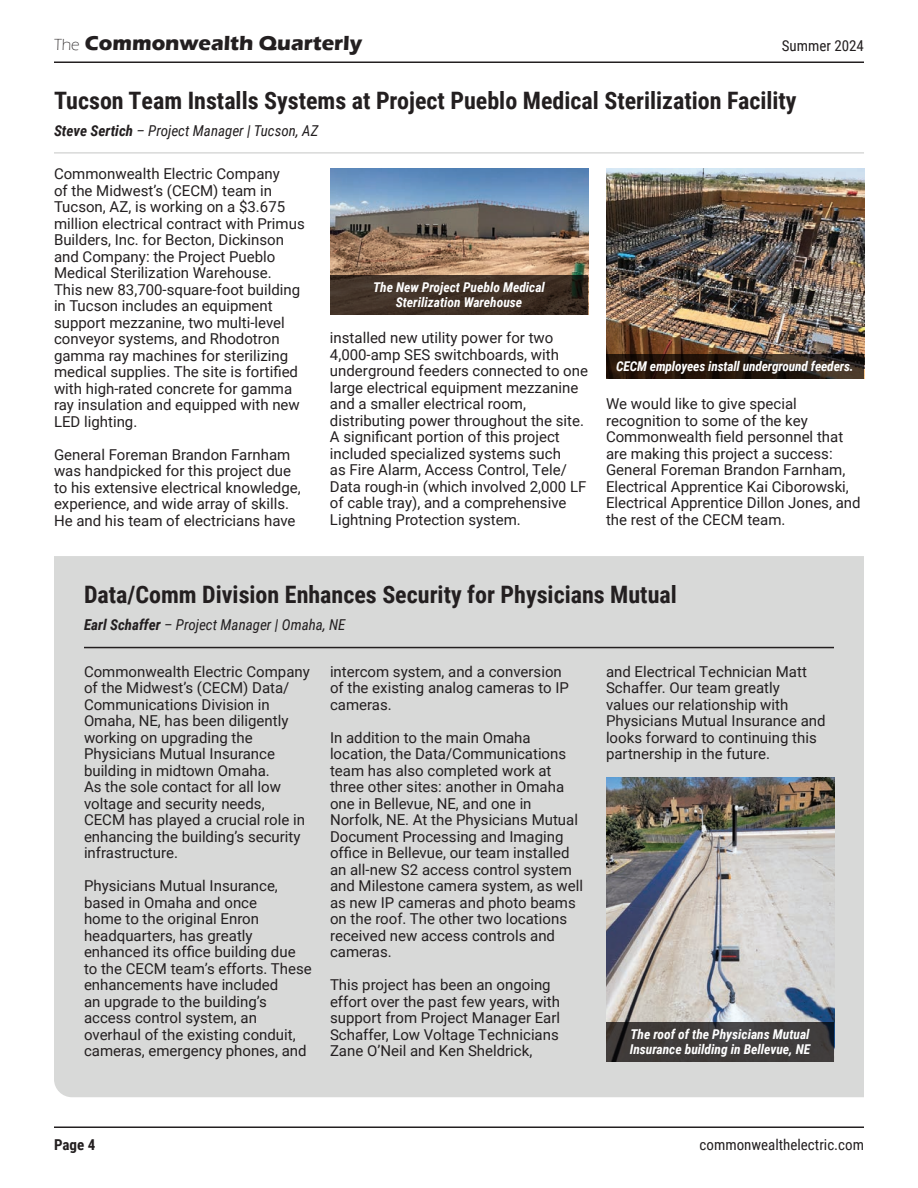
<style>
.page{position:relative;width:918px;height:1188px;background:#fff}
.page>*{position:absolute;margin:0;border:0;box-sizing:border-box;transform-origin:0 0}
.t1{font:700 24px "Roboto Condensed";color:#231f20}
.t2{font:700 21px "Eras ITC";color:#231f20}
.t3{font:15px/16.5px "Roboto";color:#231f20}
.t4{font:italic 15px "Roboto Condensed";color:#231f20}
.t5{font:15px "Roboto Condensed";color:#231f20}
.t6{font:700 15px "Roboto Condensed";color:#231f20}
.t7{font:italic 700 13.5px/15px "Roboto Condensed";color:#fff}
.s1{font-weight:300;font-size:16.5px}
.s2{font-weight:700}
</style>
<div class="page">
<hr style="left:54px;top:62px;width:810px;height:1px;background:#231f20">
<hr style="left:54px;top:1126px;width:810px;height:2px;background:#231f20">
<div style="left:54px;top:556px;width:810px;height:541px;background:#d8d9d8"></div>
<img style="left:606px;top:777px;width:228px;height:245px">
<svg style="left:606px;top:1022px;width:228px;height:40px;background:#3e3b3a"></svg>
<hr style="left:84px;top:647px;width:750px;height:1px;background:#231f20">
<hr style="left:54px;top:152px;width:810px;height:2px;background:#d8d9d8">
<img style="left:330px;top:169px;width:258px;height:106px">
<img style="left:606px;top:169px;width:258px;height:185px">
<svg style="left:330px;top:275px;width:258px;height:39px;background:#3e2f24"></svg>
<svg style="left:606px;top:354px;width:258px;height:24px;background:#281b12"></svg>
<h2 class="t2" style="left:54px;top:31px;width:310px"><span class="s1">The</span> Commonwealth Quarterly</h2>
<p class="t5" style="left:782px;top:36px;width:84px">Summer 2024</p>
<h1 class="t1" style="left:54px;top:84px;width:744px">Tucson Team Installs Systems at Project Pueblo Medical Sterilization Facility</h1>
<p class="t4" style="left:54px;top:120px;width:266px"><span class="s2">Steve Sertich</span> – Project Manager | Tucson, AZ</p>
<p class="t3" style="left:54px;top:165px;width:252px">Commonwealth Electric Company<br>of the Midwest’s (CECM) team in Tucson, AZ, is working on a $3.675 million electrical contract with Primus Builders, Inc. for Becton, Dickinson and Company: the Project Pueblo Medical Sterilization Warehouse.<br>This new 83,700-square-foot building in Tucson includes an equipment support mezzanine, two multi-level conveyor systems, and Rhodotron gamma ray machines for sterilizing medical supplies. The site is fortified with high-rated concrete for gamma ray insulation and equipped with new LED lighting.</p>
<p class="t3" style="left:54px;top:446px;width:248px">General Foreman Brandon Farnham was handpicked for this project due to his extensive electrical knowledge, experience, and wide array of skills.<br>He and his team of electricians have</p>
<p class="t7" style="left:373px;top:279px;width:173px;text-align:center">The New Project Pueblo Medical<br>Sterilization Warehouse</p>
<p class="t3" style="left:330px;top:329px;width:260px">installed new utility power for two 4,000-amp SES switchboards, with underground feeders connected to one large electrical equipment mezzanine and a smaller electrical room, distributing power throughout the site.<br>A significant portion of this project included specialized systems such<br>as Fire Alarm, Access Control, Tele/ Data rough-in (which involved 2,000 LF of cable tray), and a comprehensive Lightning Protection system.</p>
<p class="t7" style="left:616px;top:358px;width:239px">CECM employees install underground feeders.</p>
<p class="t3" style="left:606px;top:395px;width:256px">We would like to give special recognition to some of the key Commonwealth field personnel that are making this project a success:<br>General Foreman Brandon Farnham, Electrical Apprentice Kai Ciborowski, Electrical Apprentice Dillon Jones, and the rest of the CECM team.</p>
<h1 class="t1" style="left:84px;top:578px;width:594px">Data/Comm Division Enhances Security for Physicians Mutual</h1>
<p class="t4" style="left:84px;top:614px;width:263px"><span class="s2">Earl Schaffer</span> – Project Manager | Omaha, NE</p>
<p class="t3" style="left:84px;top:663px;width:227px">Commonwealth Electric Company of the Midwest’s (CECM) Data/<br>Communications Division in<br>Omaha, NE, has been diligently working on upgrading the<br>Physicians Mutual Insurance building in midtown Omaha.<br>As the sole contact for all low voltage and security needs,<br>CECM has played a crucial role in enhancing the building’s security infrastructure.</p>
<p class="t3" style="left:84px;top:877px;width:229px">Physicians Mutual Insurance, based in Omaha and once<br>home to the original Enron headquarters, has greatly enhanced its office building due to the CECM team’s efforts. These enhancements have included<br>an upgrade to the building’s access control system, an overhaul of the existing conduit, cameras, emergency phones, and</p>
<p class="t3" style="left:330px;top:663px;width:240px">intercom system, and a conversion of the existing analog cameras to IP cameras.</p>
<p class="t3" style="left:330px;top:729px;width:255px">In addition to the main Omaha location, the Data/Communications team has also completed work at three other sites: another in Omaha one in Bellevue, NE, and one in<br>Norfolk, NE. At the Physicians Mutual<br>Document Processing and Imaging office in Bellevue, our team installed an all-new S2 access control system and Milestone camera system, as well as new IP cameras and photo beams on the roof. The other two locations received new access controls and cameras.</p>
<p class="t3" style="left:330px;top:976px;width:232px">This project has been an ongoing effort over the past few years, with support from Project Manager Earl Schaffer, Low Voltage Technicians Zane O’Neil and Ken Sheldrick,</p>
<p class="t3" style="left:606px;top:663px;width:221px">and Electrical Technician Matt<br>Schaffer. Our team greatly values our relationship with<br>Physicians Mutual Insurance and looks forward to continuing this partnership in the future.</p>
<p class="t7" style="left:630px;top:1026px;width:182px">The roof of the Physicians Mutual<br>Insurance building in Bellevue, NE</p>
<p class="t6" style="left:54px;top:1134px;width:43px">Page 4</p>
<p class="t5" style="left:700px;top:1134px;width:166px">commonwealthelectric.com</p>
</div>
